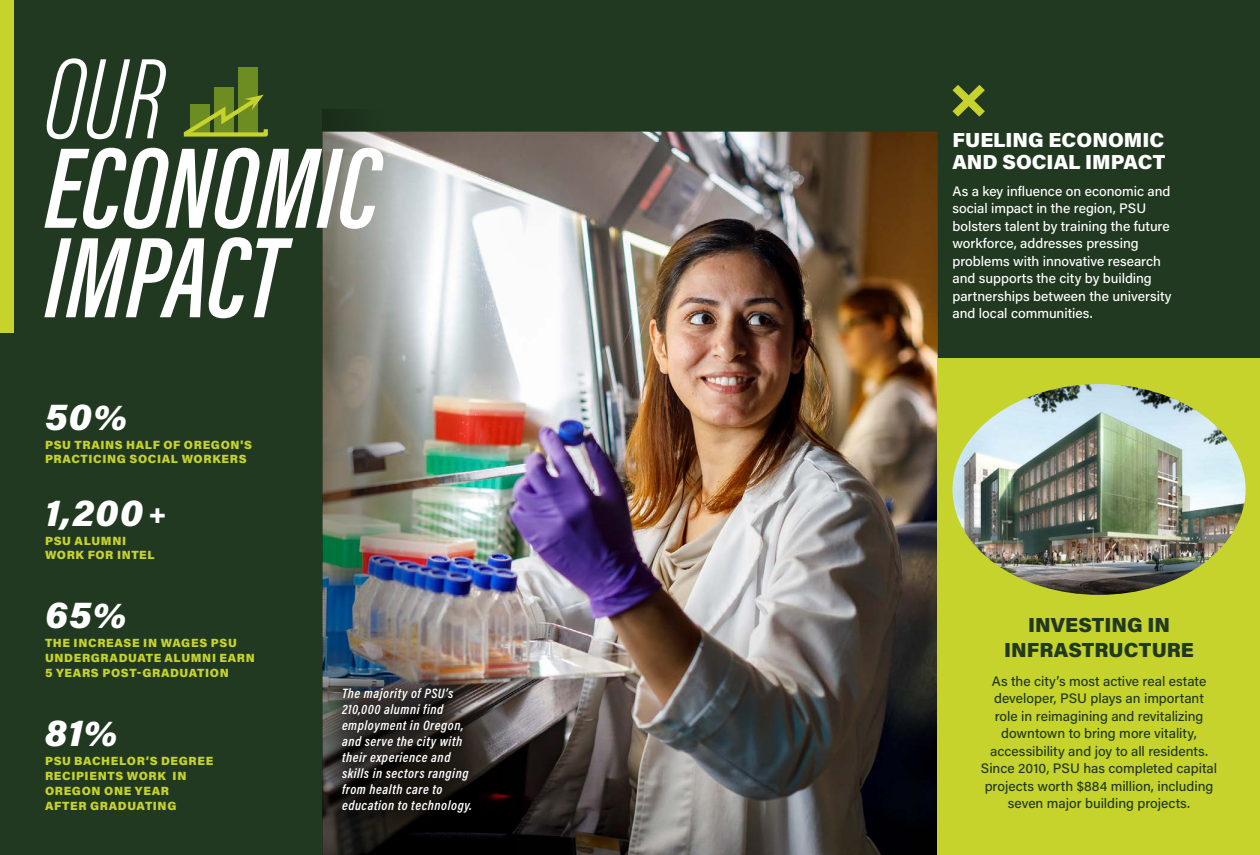
<style>
.page{position:relative;width:1260px;height:855px;background:#213921}
.page>*{position:absolute;margin:0;border:0;box-sizing:border-box;transform-origin:0 0}
.t1{font:italic 600 118.25px/89.5px "Acumin Pro Extra Cond";color:#fff}
.t2{font:italic 300 118.25px "Acumin Pro Extra Cond";color:#fff}
.t3{font:italic 900 36.62px "Acumin Pro";letter-spacing:.025em;color:#fff}
.t4{font:20.38px/22.5px "Acumin Variable Concept";color:#fff}
.t5{font:20.38px/25px "Acumin Variable Concept";color:#213921;text-align:center}
.t6{font:500 13.75px/17.5px "Acumin Pro";color:#213921;text-align:center}
.t7{font:500 13.75px/17.5px "Acumin Pro";color:#fff}
.t8{font:italic 600 13.75px/16px "Acumin Pro Cond";letter-spacing:.04em;color:#fff}
.t9{font:900 11.88px/14.8px "Acumin Pro";letter-spacing:.055em;color:#c6d32d}
.s1{font-family:"Acumin Variable Concept";font-weight:400;font-style:normal;font-size:26.62px}
</style>
<div class="page">
<img style="left:630px;top:132px;width:308px;height:723px">
<img style="left:322px;top:109px;width:308px;height:746px">
<div style="left:318px;top:664px;width:176px;height:173px;background:#000;opacity:.75"></div>
<svg style="left:952px;top:85px;width:33px;height:32px"></svg>
<div style="left:0;top:0;width:13px;height:333px;background:#c6d32d"></div>
<div style="left:215px;top:87px;width:19px;height:46px;background:#6d8d23"></div>
<div style="left:239px;top:67px;width:19px;height:66px;background:#6d8d23"></div>
<svg style="left:183px;top:95px;width:85px;height:42px"></svg>
<div style="left:938px;top:359px;width:322px;height:496px;background:#c6d32d"></div>
<img style="left:952px;top:384px;width:294px;height:211px">
<h1 class="t2" style="left:45px;top:28px;width:119px">OUR</h1>
<h1 class="t1" style="left:45px;top:142px;width:336px">ECONOMIC<br>IMPACT</h1>
<h2 class="t3" style="left:45px;top:391px;width:84px">50%</h2>
<p class="t9" style="left:45px;top:436px;width:209px">PSU TRAINS HALF OF OREGON'S<br>PRACTICING SOCIAL WORKERS</p>
<h2 class="t3" style="left:45px;top:487px;width:123px">1,200 <span class="s1">+</span></h2>
<p class="t9" style="left:45px;top:532px;width:111px">PSU ALUMNI<br>WORK FOR INTEL</p>
<h2 class="t3" style="left:45px;top:589px;width:83px">65%</h2>
<p class="t9" style="left:45px;top:635px;width:211px">THE INCREASE IN WAGES PSU<br>UNDERGRADUATE ALUMNI EARN<br>5 YEARS POST-GRADUATION</p>
<h2 class="t3" style="left:45px;top:707px;width:74px">81%</h2>
<p class="t9" style="left:45px;top:753px;width:170px">PSU BACHELOR’S DEGREE<br>RECIPIENTS WORK IN<br>OREGON ONE YEAR<br>AFTER GRADUATING</p>
<p class="t8" style="left:342px;top:685px;width:131px">The majority of PSU’s<br>210,000 alumni find employment in Oregon, and serve the city with their experience and skills in sectors ranging from health care to education to technology.</p>
<h3 class="t4" style="left:952px;top:128px;width:214px">FUELING ECONOMIC<br>AND SOCIAL IMPACT</h3>
<p class="t7" style="left:952px;top:182px;width:221px">As a key influence on economic and social impact in the region, PSU bolsters talent by training the future workforce, addresses pressing problems with innovative research and supports the city by building partnerships between the university and local communities.</p>
<h3 class="t5" style="left:1004px;top:612px;width:191px">INVESTING IN<br>INFRASTRUCTURE</h3>
<p class="t6" style="left:981px;top:671px;width:238px">As the city’s most active real estate developer, PSU plays an important role in reimagining and revitalizing downtown to bring more vitality, accessibility and joy to all residents.<br>Since 2010, PSU has completed capital projects worth $884 million, including seven major building projects.</p>
</div>
